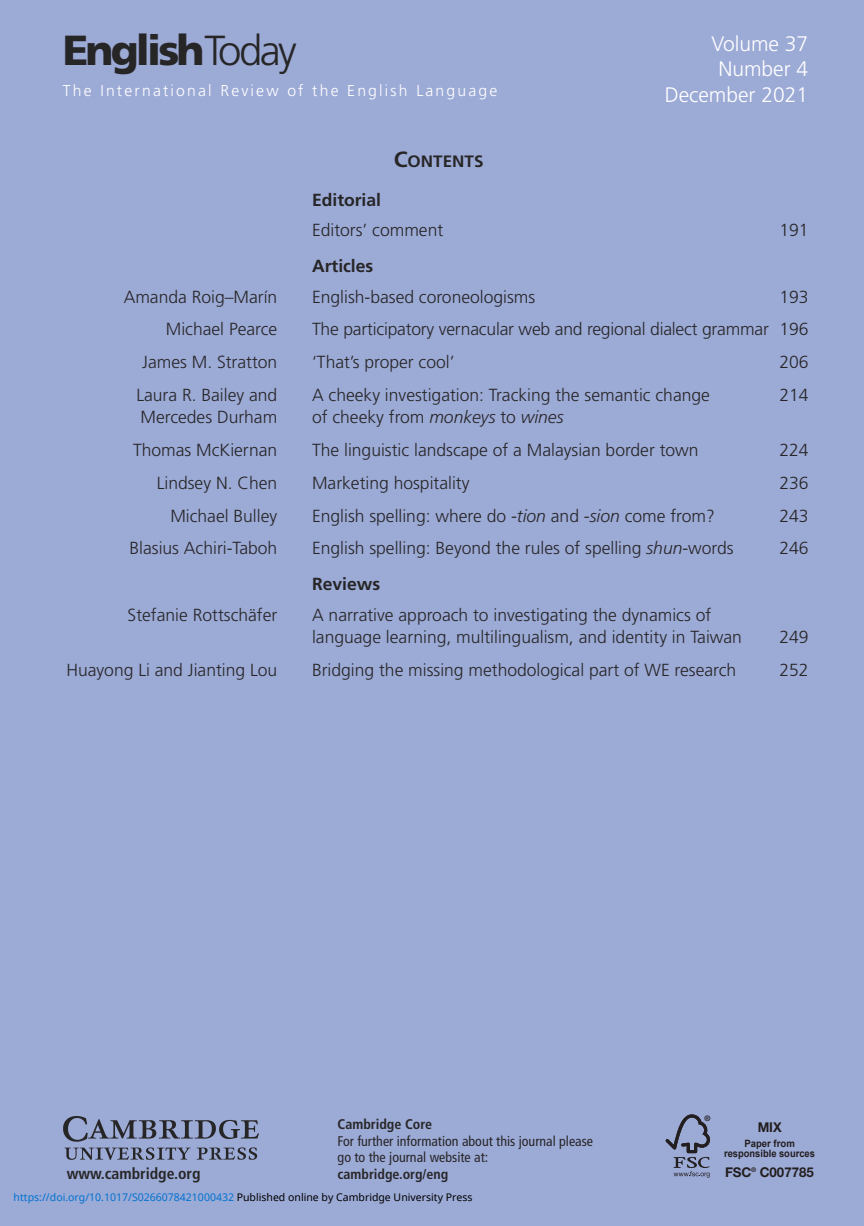
<style>
.page{position:relative;width:864px;height:1226px;background:#fff}
.page>*{position:absolute;margin:0;border:0;box-sizing:border-box;transform-origin:0 0}
.t1{font:900 42px "Frutiger";letter-spacing:-.07em;color:#272627}
.t2{font:300 21px/25.2px "Frutiger";color:#fff;text-align:right}
.t3{font:300 17.5px/22.8px "Frutiger";color:#272627}
.t4{font:700 17.5px "Frutiger";color:#272627}
.t5{font:700 16.45px "Frutiger";color:#272627;scale:1.04 1}
.t6{font:300 15.75px "Frutiger";letter-spacing:.14em;color:#fff}
.t7{font:700 condensed 15.75px "Frutiger";color:#272627}
.t8{font:condensed 14px/16.8px "Frutiger";color:#272627}
.t9{font:700 condensed 14px "Frutiger";color:#272627}
.t10{font:700 13.47px "Helvetica Neue";color:#231f20}
.t11{font:700 13.47px "Helvetica Neue";color:#231f20;scale:.95 1}
.t12{font:10.5px "Noto Sans";color:#0172cf}
.t13{font:700 10.15px/10.2px "Arial";color:#231f20;text-align:center;scale:.95 1}
.t14{font:700 7.7px "Helvetica Neue";color:#231f20}
.s1{font-weight:300}
.s2{font-size:21.88px}
.s3{font-style:italic}
.s4{color:#000}
</style>
<div class="page">
<div style="left:0;top:0;width:863px;height:1225px;background:#9caad6"></div>
<img style="left:64px;top:1116px;width:194px;height:43px">
<svg style="left:665px;top:1114px;width:44px;height:63px"></svg>
<h1 class="t1" style="left:63px;top:33px;width:236px">English<span class="s1">Today</span></h1>
<p class="t6" style="left:63px;top:84px;width:436px">The International Review of the English Language</p>
<p class="t5" style="left:393px;top:155px;width:88px"><span class="s2">C</span>ONTENTS</p>
<p class="t2" style="left:664px;top:33px;width:145px">Volume 37<br>Number 4<br>December 2021</p>
<p class="t4" style="left:312px;top:193px;width:70px">Editorial</p>
<p class="t3" style="left:312px;top:220px;width:133px">Editors’ comment</p>
<p class="t3" style="left:779px;top:220px;width:31px">191</p>
<p class="t4" style="left:312px;top:259px;width:63px">Articles</p>
<p class="t3" style="left:124px;top:286px;width:155px">Amanda Roig–Marín</p>
<p class="t3" style="left:312px;top:286px;width:225px">English-based coroneologisms</p>
<p class="t3" style="left:779px;top:286px;width:31px">193</p>
<p class="t3" style="left:166px;top:319px;width:113px">Michael Pearce</p>
<p class="t3" style="left:312px;top:319px;width:498px">The participatory vernacular web and regional dialect grammar 196</p>
<p class="t3" style="left:142px;top:352px;width:136px">James M. Stratton</p>
<p class="t3" style="left:312px;top:352px;width:144px">‘That’s proper cool’</p>
<p class="t3" style="left:779px;top:352px;width:31px">206</p>
<p class="t3" style="left:136px;top:384px;width:142px">Laura R. Bailey and</p>
<p class="t3" style="left:312px;top:384px;width:399px">A cheeky investigation: Tracking the semantic change</p>
<p class="t3" style="left:779px;top:384px;width:31px">214</p>
<p class="t3" style="left:140px;top:407px;width:138px">Mercedes Durham</p>
<p class="t3" style="left:312px;top:407px;width:253px">of cheeky from <span class="s3">monkeys</span> to <span class="s3">wines</span></p>
<p class="t3" style="left:133px;top:440px;width:146px">Thomas McKiernan</p>
<p class="t3" style="left:312px;top:440px;width:388px">The linguistic landscape of a Malaysian border town</p>
<p class="t3" style="left:779px;top:440px;width:31px">224</p>
<p class="t3" style="left:157px;top:473px;width:122px">Lindsey N. Chen</p>
<p class="t3" style="left:312px;top:473px;width:159px">Marketing hospitality</p>
<p class="t3" style="left:779px;top:473px;width:31px">236</p>
<p class="t3" style="left:170px;top:505px;width:108px">Michael Bulley</p>
<p class="t3" style="left:312px;top:505px;width:404px">English spelling: where do <span class="s3">-tion</span> and <span class="s3">-sion</span> come from?</p>
<p class="t3" style="left:779px;top:505px;width:31px">243</p>
<p class="t3" style="left:129px;top:538px;width:149px">Blasius Achiri-Taboh</p>
<p class="t3" style="left:312px;top:538px;width:423px">English spelling: Beyond the rules of spelling <span class="s3">shun</span>-words</p>
<p class="t3" style="left:779px;top:538px;width:31px">246</p>
<p class="t4" style="left:312px;top:577px;width:69px">Reviews</p>
<p class="t3" style="left:128px;top:604px;width:151px">Stefanie Rottschäfer</p>
<p class="t3" style="left:312px;top:604px;width:431px">A narrative approach to investigating the dynamics of language learning, multilingualism, and identity in Taiwan</p>
<p class="t3" style="left:779px;top:627px;width:31px">249</p>
<p class="t3" style="left:66px;top:660px;width:212px">Huayong Li and Jianting Lou</p>
<p class="t3" style="left:312px;top:660px;width:425px">Bridging the missing methodological part of WE research</p>
<p class="t3" style="left:779px;top:660px;width:31px">252</p>
<p class="t9" style="left:337px;top:1118px;width:96px">Cambridge Core</p>
<p class="t8" style="left:337px;top:1133px;width:257px">For further information about this journal please go to the journal website at:</p>
<p class="t7" style="left:67px;top:1166px;width:135px">www.cambridge.org</p>
<p class="t9" style="left:337px;top:1168px;width:112px">cambridge.org/eng</p>
<p class="t12" style="left:14px;top:1189px;width:460px">https://doi.org/10.1017/S0266078421000432 <span class="s4">Published online by Cambridge University Press</span></p>
<p class="t14" style="left:704px;top:1112px;width:8px">®</p>
<p class="t11" style="left:757px;top:1119px;width:27px">MIX</p>
<p class="t13" style="left:723px;top:1138px;width:97px">Paper from responsible sources</p>
<p class="t10" style="left:724px;top:1163px;width:90px">FSC<sup>®</sup> C007785</p>
</div>
